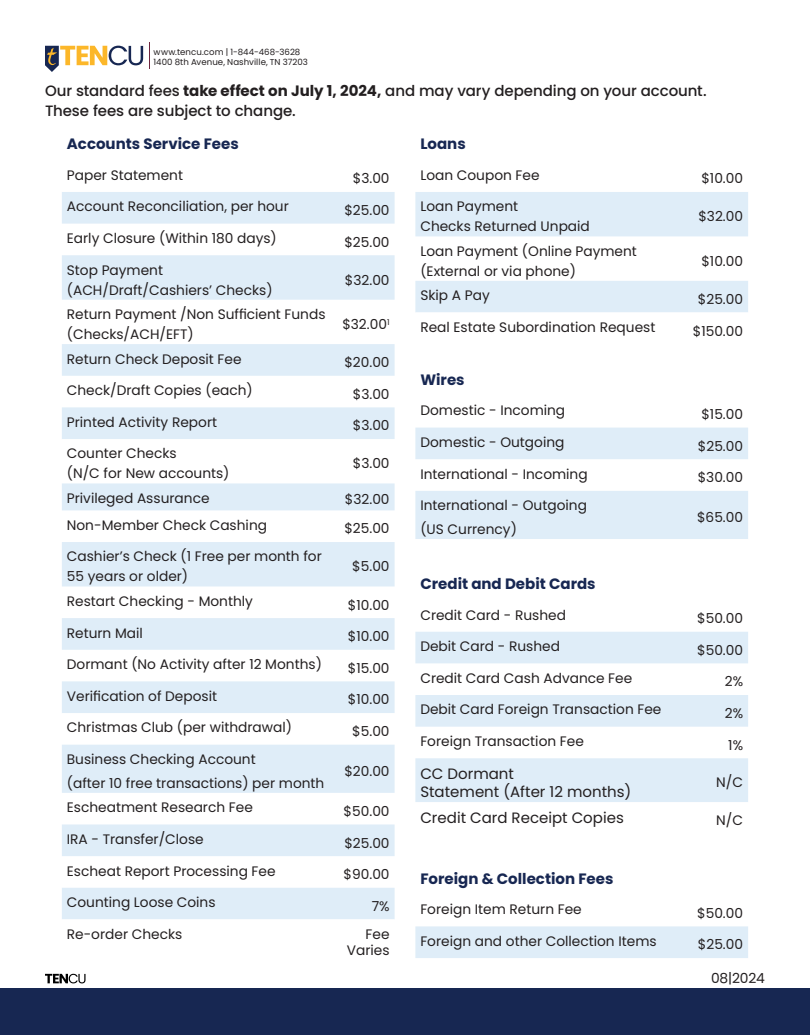
<style>
.page{position:relative;width:810px;height:1035px;background:#fff}
.page>*{position:absolute;margin:0;border:0;box-sizing:border-box;transform-origin:0 0}
.t1{font:500 15px "Poppins";letter-spacing:-.005em;color:#231f20}
.t2{font:700 15px "Poppins";color:#172752}
.t3{font:15px "Poppins";color:#231f20}
.t4{font:13.88px "Poppins";letter-spacing:-.01em;color:#231f20}
.t5{font:13.75px/20px "Poppins";color:#231f20}
.t6{font:8.62px/10.4px "Poppins";letter-spacing:.005em;color:#231f20}
.s1{font-weight:700}
</style>
<div class="page">
<div style="left:0;top:989px;width:810px;height:46px;background:#172752"></div>
<svg style="left:45px;top:974px;width:41px;height:9px"></svg>
<svg style="left:45px;top:46px;width:98px;height:26px"></svg>
<svg style="left:149px;top:42px;width:1px;height:27px"></svg>
<svg style="left:62px;top:192px;width:333px;height:108px;fill:#dfedf8"></svg>
<svg style="left:62px;top:344px;width:333px;height:166px;fill:#dfedf8"></svg>
<div style="left:62px;top:542px;width:333px;height:44px;background:#dfedf8"></div>
<svg style="left:62px;top:618px;width:333px;height:95px"></svg>
<svg style="left:62px;top:745px;width:333px;height:174px;fill:#dfedf8"></svg>
<svg style="left:415px;top:192px;width:333px;height:120px;fill:#dfedf8"></svg>
<svg style="left:415px;top:632px;width:333px;height:95px"></svg>
<div style="left:415px;top:758px;width:333px;height:44px;background:#dfedf8"></div>
<svg style="left:415px;top:428px;width:333px;height:111px;fill:#dfedf8"></svg>
<div style="left:415px;top:926px;width:333px;height:32px;background:#dfedf8"></div>
<p class="t6" style="left:154px;top:47px;width:156px">www.tencu.com | 1-844-468-3628<br>1400 8th Avenue, Nashville, TN 37203</p>
<p class="t1" style="left:45px;top:82px;width:663px">Our standard fees <span class="s1">take effect on July 1, 2024,</span> and may vary depending on your account.</p>
<p class="t1" style="left:45px;top:102px;width:252px">These fees are subject to change.</p>
<p class="t2" style="left:67px;top:135px;width:173px">Accounts Service Fees</p>
<p class="t5" style="left:67px;top:165px;width:118px">Paper Statement</p>
<p class="t5" style="left:353px;top:169px;width:38px">$3.00</p>
<p class="t5" style="left:67px;top:197px;width:223px">Account Reconciliation, per hour</p>
<p class="t5" style="left:344px;top:200px;width:47px">$25.00</p>
<p class="t5" style="left:67px;top:228px;width:212px">Early Closure (Within 180 days)</p>
<p class="t5" style="left:344px;top:232px;width:47px">$25.00</p>
<p class="t5" style="left:67px;top:260px;width:207px">Stop Payment (ACH/Draft/Cashiers’ Checks)</p>
<p class="t5" style="left:345px;top:270px;width:46px">$32.00</p>
<p class="t5" style="left:67px;top:304px;width:260px">Return Payment /Non Sufficient Funds (Checks/ACH/EFT)</p>
<p class="t5" style="left:342px;top:314px;width:49px">$32.00<sup>1</sup></p>
<p class="t5" style="left:67px;top:349px;width:176px">Return Check Deposit Fee</p>
<p class="t5" style="left:344px;top:352px;width:47px">$20.00</p>
<p class="t5" style="left:67px;top:380px;width:188px">Check/Draft Copies (each)</p>
<p class="t5" style="left:353px;top:384px;width:38px">$3.00</p>
<p class="t5" style="left:67px;top:412px;width:152px">Printed Activity Report</p>
<p class="t5" style="left:353px;top:416px;width:38px">$3.00</p>
<p class="t5" style="left:67px;top:444px;width:111px">Counter Checks</p>
<p class="t5" style="left:67px;top:464px;width:164px">(N/C for New accounts)</p>
<p class="t5" style="left:353px;top:454px;width:38px">$3.00</p>
<p class="t5" style="left:67px;top:488px;width:144px">Privileged Assurance</p>
<p class="t5" style="left:345px;top:489px;width:46px">$32.00</p>
<p class="t5" style="left:67px;top:515px;width:202px">Non-Member Check Cashing</p>
<p class="t5" style="left:344px;top:519px;width:47px">$25.00</p>
<p class="t5" style="left:67px;top:547px;width:256px">Cashier’s Check (1 Free per month for<br>55 years or older)</p>
<p class="t5" style="left:352px;top:557px;width:39px">$5.00</p>
<p class="t5" style="left:67px;top:591px;width:188px">Restart Checking - Monthly</p>
<p class="t5" style="left:348px;top:595px;width:43px">$10.00</p>
<p class="t5" style="left:67px;top:623px;width:78px">Return Mail</p>
<p class="t5" style="left:348px;top:626px;width:43px">$10.00</p>
<p class="t5" style="left:67px;top:654px;width:257px">Dormant (No Activity after 12 Months)</p>
<p class="t5" style="left:348px;top:658px;width:43px">$15.00</p>
<p class="t5" style="left:67px;top:686px;width:152px">Verification of Deposit</p>
<p class="t5" style="left:348px;top:690px;width:43px">$10.00</p>
<p class="t5" style="left:67px;top:718px;width:227px">Christmas Club (per withdrawal)</p>
<p class="t5" style="left:352px;top:721px;width:39px">$5.00</p>
<p class="t5" style="left:67px;top:749px;width:190px">Business Checking Account</p>
<p class="t5" style="left:67px;top:773px;width:259px">(after 10 free transactions) per month</p>
<p class="t5" style="left:344px;top:761px;width:47px">$20.00</p>
<p class="t5" style="left:67px;top:798px;width:188px">Escheatment Research Fee</p>
<p class="t5" style="left:344px;top:801px;width:47px">$50.00</p>
<p class="t5" style="left:67px;top:829px;width:138px">IRA - Transfer/Close</p>
<p class="t5" style="left:344px;top:833px;width:47px">$25.00</p>
<p class="t5" style="left:67px;top:861px;width:210px">Escheat Report Processing Fee</p>
<p class="t5" style="left:344px;top:864px;width:47px">$90.00</p>
<p class="t5" style="left:67px;top:892px;width:150px">Counting Loose Coins</p>
<p class="t5" style="left:372px;top:896px;width:19px">7%</p>
<p class="t5" style="left:67px;top:924px;width:117px">Re-order Checks</p>
<p class="t5" style="left:347px;top:926px;width:44px;line-height:16.5px;text-align:right">Fee<br>Varies</p>
<p class="t2" style="left:420px;top:135px;width:47px">Loans</p>
<p class="t5" style="left:420px;top:165px;width:121px">Loan Coupon Fee</p>
<p class="t5" style="left:701px;top:169px;width:43px">$10.00</p>
<p class="t5" style="left:420px;top:197px;width:171px">Loan Payment<br>Checks Returned Unpaid</p>
<p class="t5" style="left:698px;top:207px;width:46px">$32.00</p>
<p class="t5" style="left:420px;top:241px;width:218px">Loan Payment (Online Payment</p>
<p class="t5" style="left:420px;top:261px;width:157px">(External or via phone)</p>
<p class="t5" style="left:701px;top:251px;width:43px">$10.00</p>
<p class="t5" style="left:420px;top:286px;width:71px">Skip A Pay</p>
<p class="t5" style="left:698px;top:289px;width:47px">$25.00</p>
<p class="t5" style="left:420px;top:317px;width:236px">Real Estate Subordination Request</p>
<p class="t5" style="left:693px;top:321px;width:52px">$150.00</p>
<p class="t2" style="left:420px;top:371px;width:46px">Wires</p>
<p class="t5" style="left:420px;top:401px;width:146px">Domestic - Incoming</p>
<p class="t5" style="left:701px;top:404px;width:43px">$15.00</p>
<p class="t5" style="left:420px;top:432px;width:146px">Domestic - Outgoing</p>
<p class="t5" style="left:698px;top:436px;width:47px">$25.00</p>
<p class="t5" style="left:420px;top:464px;width:169px">International - Incoming</p>
<p class="t5" style="left:698px;top:468px;width:47px">$30.00</p>
<p class="t5" style="left:420px;top:496px;width:168px">International - Outgoing</p>
<p class="t5" style="left:420px;top:519px;width:98px">(US Currency)</p>
<p class="t5" style="left:697px;top:507px;width:48px">$65.00</p>
<p class="t2" style="left:420px;top:575px;width:177px">Credit and Debit Cards</p>
<p class="t5" style="left:420px;top:605px;width:147px">Credit Card - Rushed</p>
<p class="t5" style="left:697px;top:608px;width:47px">$50.00</p>
<p class="t5" style="left:420px;top:636px;width:141px">Debit Card - Rushed</p>
<p class="t5" style="left:697px;top:640px;width:47px">$50.00</p>
<p class="t5" style="left:420px;top:668px;width:213px">Credit Card Cash Advance Fee</p>
<p class="t5" style="left:725px;top:672px;width:20px">2%</p>
<p class="t5" style="left:420px;top:700px;width:243px">Debit Card Foreign Transaction Fee</p>
<p class="t5" style="left:725px;top:703px;width:20px">2%</p>
<p class="t5" style="left:420px;top:731px;width:165px">Foreign Transaction Fee</p>
<p class="t5" style="left:728px;top:735px;width:16px">1%</p>
<p class="t3" style="left:420px;top:765px;width:95px">CC Dormant</p>
<p class="t3" style="left:420px;top:783px;width:212px">Statement (After 12 months)</p>
<p class="t5" style="left:716px;top:773px;width:28px">N/C</p>
<p class="t3" style="left:420px;top:809px;width:205px">Credit Card Receipt Copies</p>
<p class="t5" style="left:716px;top:810px;width:28px">N/C</p>
<p class="t2" style="left:420px;top:870px;width:195px">Foreign &amp; Collection Fees</p>
<p class="t5" style="left:420px;top:899px;width:163px">Foreign Item Return Fee</p>
<p class="t5" style="left:697px;top:903px;width:47px">$50.00</p>
<p class="t5" style="left:420px;top:931px;width:238px">Foreign and other Collection Items</p>
<p class="t5" style="left:698px;top:935px;width:47px">$25.00</p>
<p class="t4" style="left:711px;top:971px;width:55px">08|2024</p>
</div>
